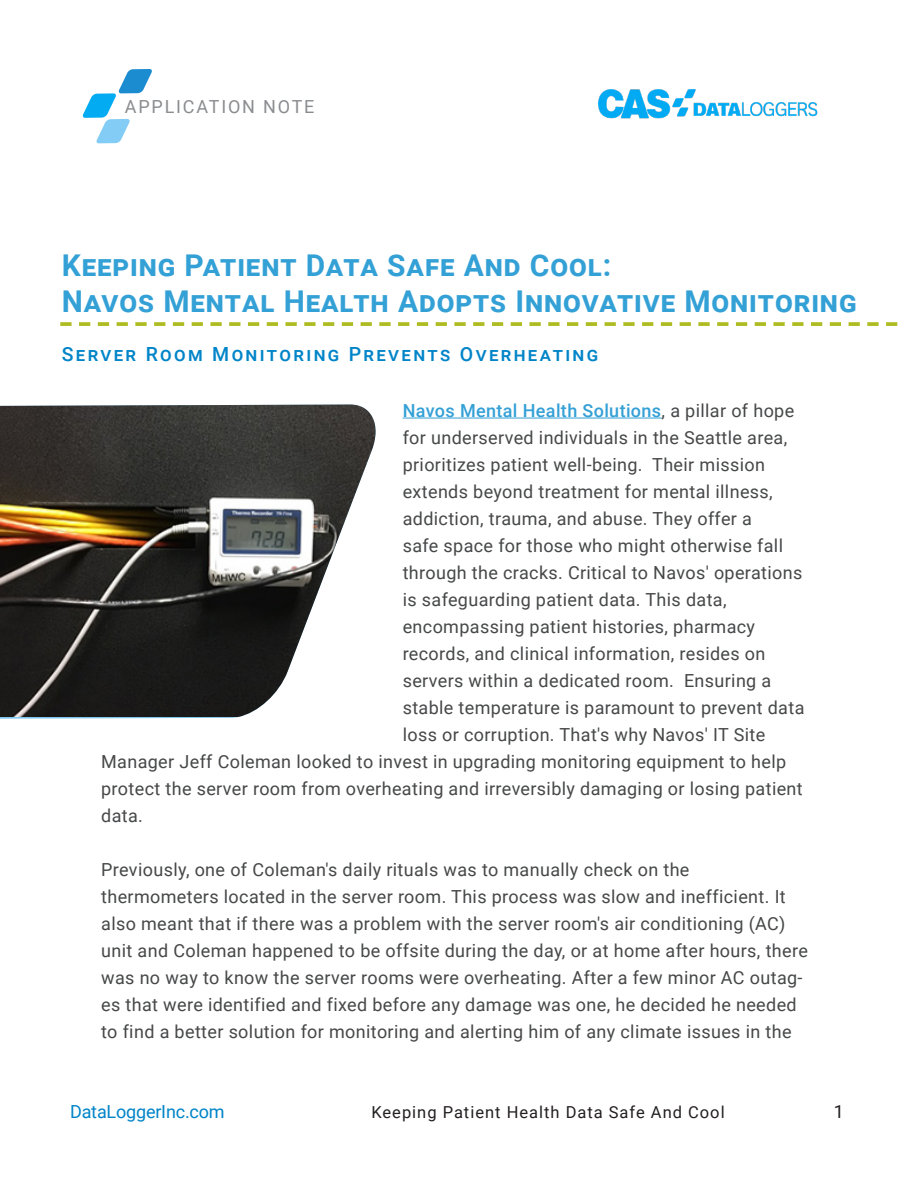
<style>
.page{position:relative;width:918px;height:1188px;background:#fff}
.page>*{position:absolute;margin:0;border:0;box-sizing:border-box;transform-origin:0 0}
.t1{font:700 30px "Roboto";letter-spacing:.03em;color:#33a0d6}
.t2{font:500 19.5px "Roboto";letter-spacing:.12em;color:#0084c8}
.t3{font:18px/27px "Roboto";letter-spacing:.02em;color:#464748}
.t4{font:18px "Roboto";letter-spacing:-.01em;color:#0084c8}
.t5{font:18px "Roboto";letter-spacing:.1em;color:#8a8c8f}
.t6{font:18px "Roboto";color:#231f20}
.t7{font:16.5px "Roboto";letter-spacing:.06em;color:#231f20}
.s1{font-weight:500;color:#33a0d6}
</style>
<div class="page">
<img style="left:599px;top:90px;width:219px;height:29px">
<svg style="left:60px;top:322px;width:837px;height:4px"></svg>
<hr style="left:403px;top:418px;width:259px;height:1px;background:#33a0d6">
<svg style="left:82px;top:69px;width:70px;height:74px"></svg>
<img style="left:0;top:405px;width:376px;height:312px">
<p class="t5" style="left:125px;top:93px;width:191px">APPLICATION NOTE</p>
<p class="t1" style="left:62px;top:244px;width:551px">Keeping Patient Data Safe And Cool:</p>
<p class="t1" style="left:62px;top:280px;width:796px">Navos Mental Health Adopts Innovative Monitoring</p>
<p class="t2" style="left:62px;top:341px;width:538px">Server Room Monitoring Prevents Overheating</p>
<p class="t3" style="left:403px;top:396px;width:393px"><span class="s1">Navos Mental Health Solutions</span>, a pillar of hope for underserved individuals in the Seattle area, prioritizes patient well-being. Their mission</p>
<p class="t3" style="left:403px;top:477px;width:401px">extends beyond treatment for mental illness, addiction, trauma, and abuse. They offer a<br>safe space for those who might otherwise fall through the cracks. Critical to Navos' operations is safeguarding patient data. This data,</p>
<p class="t3" style="left:403px;top:612px;width:354px">encompassing patient histories, pharmacy</p>
<p class="t3" style="left:403px;top:639px;width:364px">records, and clinical information, resides on</p>
<p class="t3" style="left:403px;top:666px;width:370px">servers within a dedicated room. Ensuring a</p>
<p class="t3" style="left:403px;top:693px;width:403px">stable temperature is paramount to prevent data</p>
<p class="t3" style="left:403px;top:720px;width:364px">loss or corruption. That's why Navos' IT Site</p>
<p class="t3" style="left:101px;top:747px;width:687px">Manager Jeff Coleman looked to invest in upgrading monitoring equipment to help</p>
<p class="t3" style="left:101px;top:774px;width:703px">protect the server room from overheating and irreversibly damaging or losing patient</p>
<p class="t3" style="left:101px;top:801px;width:43px">data.</p>
<p class="t3" style="left:101px;top:855px;width:590px">Previously, one of Coleman's daily rituals was to manually check on the</p>
<p class="t3" style="left:101px;top:882px;width:708px">thermometers located in the server room. This process was slow and inefficient. It also meant that if there was a problem with the server room's air conditioning (AC) unit and Coleman happened to be offsite during the day, or at home after hours, there was no way to know the server rooms were overheating. After a few minor AC outag&shy;es that were identified and fixed before any damage was one, he decided he needed to find a better solution for monitoring and alerting him of any climate issues in the</p>
<p class="t4" style="left:70px;top:1099px;width:156px">DataLoggerInc.com</p>
<p class="t7" style="left:371px;top:1101px;width:355px">Keeping Patient Health Data Safe And Cool</p>
<p class="t6" style="left:834px;top:1099px;width:12px">1</p>
</div>
